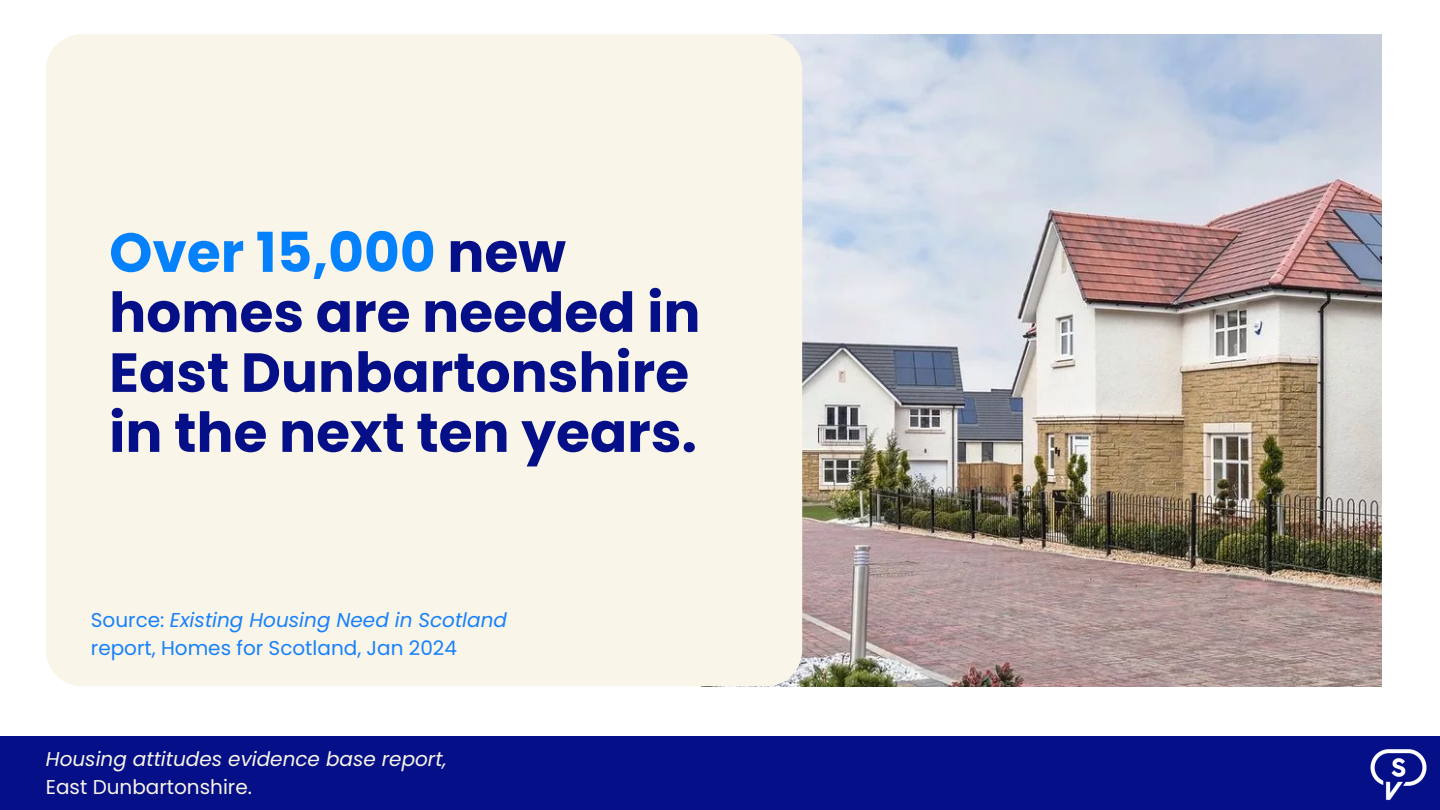
<style>
.page{position:relative;width:1440px;height:810px;background:#fff}
.page>*{position:absolute;margin:0;border:0;box-sizing:border-box;transform-origin:0 0}
.t1{font:700 55px/60px "Poppins";color:#050f87}
.t2{font:20px/27.8px "Poppins";color:#1881fa}
.t3{font:italic 20px "Poppins";color:#f9f5e8}
.t4{font:20px "Poppins";color:#f9f5e8}
.s1{color:#0681fc}
.s2{font-style:italic}
</style>
<div class="page">
<img style="left:702px;top:34px;width:680px;height:653px">
<div style="left:46px;top:34px;width:756px;height:652px;background:#f9f5e8"></div>
<div style="left:0;top:736px;width:1440px;height:74px;background:#050f87"></div>
<img style="left:1370px;top:749px;width:57px;height:51px">
<h1 class="t1" style="left:109px;top:223px;width:593px"><span class="s1">Over 15,000</span> new homes are needed in<br>East Dunbartonshire in the next ten years.</h1>
<p class="t2" style="left:91px;top:606px;width:418px">Source: <span class="s2">Existing Housing Need in Scotland </span>report, Homes for Scotland, Jan 2024</p>
<p class="t3" style="left:46px;top:745px;width:402px">Housing attitudes evidence base report,</p>
<p class="t4" style="left:46px;top:773px;width:208px">East Dunbartonshire.</p>
</div>
